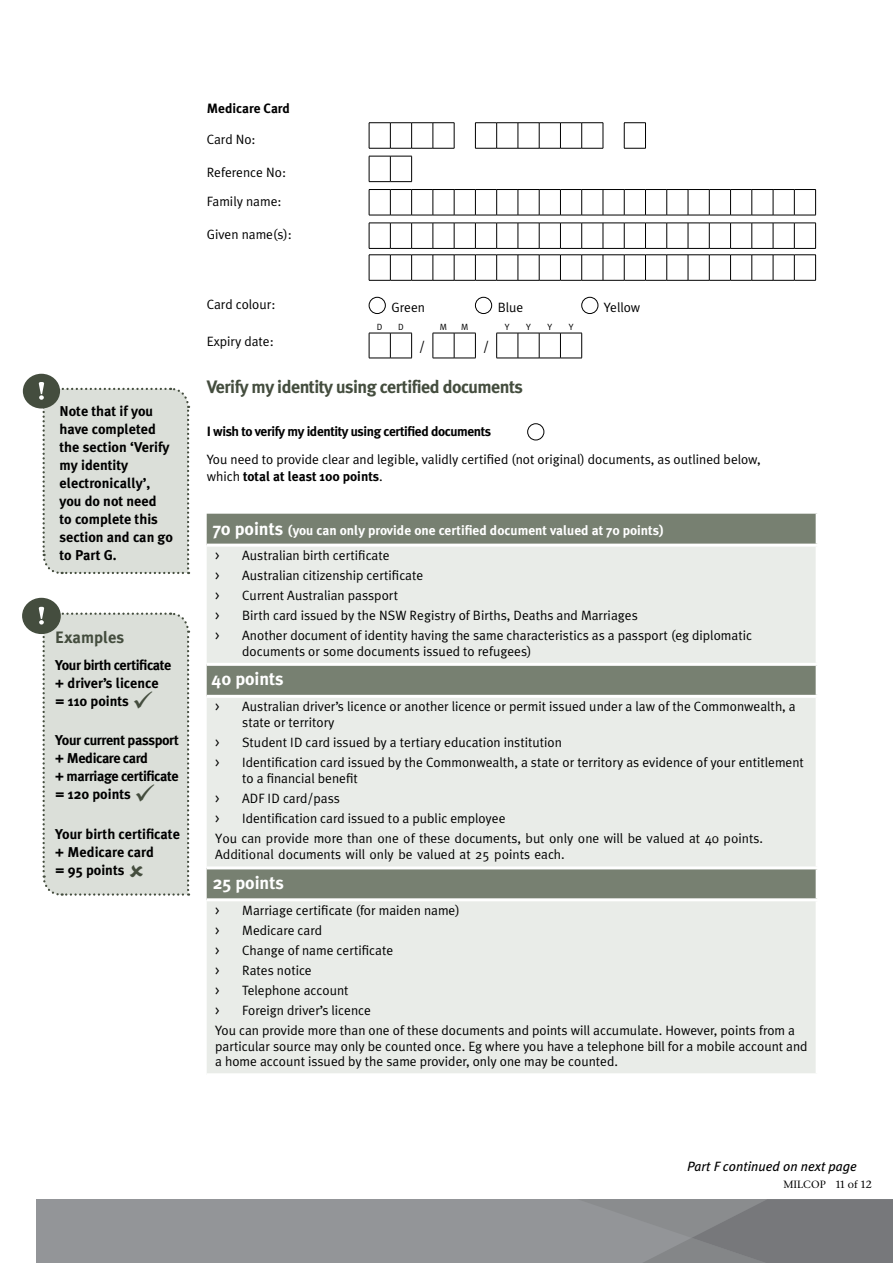
<style>
.page{position:relative;width:893px;height:1263px;background:#fff}
.page>*{position:absolute;margin:0;border:0;box-sizing:border-box;transform-origin:0 0}
.t1{font:700 18px "Meta Plus";letter-spacing:-.03em;color:#444d3e}
.t2{font:700 18px "Meta Plus";color:#fff}
.t3{font:700 16.5px "Meta Plus";color:#444d3e}
.t4{font:700 14.25px/18px "Meta Plus";color:#000}
.t5{font:700 14.25px/18px "Meta Plus";letter-spacing:-.03em;color:#000}
.t6{font:13.5px/20px "Meta Plus Normal";color:#000}
.t7{font:13.5px/16.2px "Meta Normal";color:#000}
.t8{font:700 13.5px "Meta Plus";color:#fff}
.t9{font:700 13.5px "Meta Plus";letter-spacing:-.03em;color:#000}
.t10{font:700 13.5px "Meta Plus";color:#000}
.t11{font:italic 13.5px "Meta Plus";color:#000}
.t12{font:500 10.5px "Stone Serif ITC";color:#000}
.t13{font:9px "Meta Plus Normal";color:#000}
.s1{color:#444d3e}
.s2{font-family:"Meta Plus Normal";font-weight:400}
.s3{font-size:18px}
.s4{font-family:"Meta Normal"}
</style>
<div class="page">
<div style="left:36px;top:1199px;width:857px;height:64px;background:#939598"></div>
<svg style="left:643px;top:1199px;width:250px;height:64px"></svg>
<svg style="left:369px;top:122px;width:86px;height:27px"></svg>
<svg style="left:475px;top:122px;width:129px;height:27px"></svg>
<svg style="left:624px;top:122px;width:22px;height:27px"></svg>
<svg style="left:369px;top:156px;width:43px;height:26px"></svg>
<svg style="left:369px;top:189px;width:447px;height:27px"></svg>
<svg style="left:369px;top:223px;width:447px;height:26px"></svg>
<svg style="left:369px;top:255px;width:447px;height:26px"></svg>
<div style="left:369px;top:297px;width:17px;height:17px;border:1px solid #000;border-radius:50%"></div>
<div style="left:475px;top:297px;width:17px;height:17px;border:1px solid #000;border-radius:50%"></div>
<div style="left:581px;top:297px;width:17px;height:17px;border:1px solid #000;border-radius:50%"></div>
<svg style="left:369px;top:333px;width:43px;height:26px"></svg>
<svg style="left:433px;top:333px;width:43px;height:26px"></svg>
<svg style="left:496px;top:333px;width:86px;height:26px"></svg>
<div style="left:527px;top:423px;width:17px;height:17px;border:1px solid #000;border-radius:50%"></div>
<div style="left:207px;top:514px;width:609px;height:30px;background:#778071"></div>
<svg style="left:207px;top:547px;width:609px;height:526px;background:#dcdfda"></svg>
<hr style="left:207px;top:663px;width:612px;height:3px;background:#fff">
<hr style="left:207px;top:695px;width:612px;height:3px;background:#fff">
<hr style="left:207px;top:866px;width:612px;height:3px;background:#fff">
<hr style="left:207px;top:898px;width:612px;height:3px;background:#fff">
<div style="left:23px;top:598px;width:37px;height:35px;background:#444d3e;border-radius:50%"></div>
<div style="left:22px;top:598px;width:39px;height:36px;border:2px solid #444d3e;border-radius:50%"></div>
<div style="left:23px;top:374px;width:37px;height:34px;background:#444d3e;border-radius:50%"></div>
<svg style="left:39px;top:382px;width:151px;height:193px;background:#d8dcd6"></svg>
<svg style="left:39px;top:607px;width:151px;height:289px;background:#d9ddd7"></svg>
<p class="t4" style="left:60px;top:402px;width:115px">Note that if you have completed the section ‘Verify my identity electronically’, you do not need<br>to complete this section and can go to Part G.</p>
<p class="t3" style="left:55px;top:628px;width:71px">Examples</p>
<p class="t4" style="left:55px;top:656px;width:118px">Your birth certificate + driver’s licence = 110 points <span class="s1">✓</span></p>
<p class="t5" style="left:55px;top:731px;width:125px">Your current passport + Medicare card<br>+ marriage certificate = 120 points <span class="s1">✓</span></p>
<p class="t4" style="left:55px;top:824px;width:126px">Your birth certificate + Medicare card<br>= 95 points</p>
<p class="t10" style="left:207px;top:101px;width:85px">Medicare Card</p>
<p class="t6" style="left:207px;top:129px;width:51px">Card No:</p>
<p class="t6" style="left:207px;top:158px;width:81px;line-height:28.8px">Reference No:<br>Family name:</p>
<p class="t6" style="left:207px;top:225px;width:87px">Given name(s):</p>
<p class="t6" style="left:207px;top:294px;width:70px">Card colour:</p>
<p class="t6" style="left:391px;top:297px;width:35px">Green</p>
<p class="t6" style="left:498px;top:297px;width:27px">Blue</p>
<p class="t6" style="left:604px;top:297px;width:38px">Yellow</p>
<p class="t6" style="left:207px;top:331px;width:69px">Expiry date:</p>
<p class="t13" style="left:377px;top:322px;width:7px">D</p>
<p class="t13" style="left:398px;top:322px;width:7px">D</p>
<p class="t13" style="left:440px;top:322px;width:9px">M</p>
<p class="t13" style="left:461px;top:322px;width:9px">M</p>
<p class="t13" style="left:505px;top:322px;width:6px">Y</p>
<p class="t13" style="left:526px;top:322px;width:6px">Y</p>
<p class="t13" style="left:547px;top:322px;width:6px">Y</p>
<p class="t13" style="left:569px;top:322px;width:6px">Y</p>
<p class="t6" style="left:419px;top:336px;width:8px">/</p>
<p class="t6" style="left:483px;top:336px;width:8px">/</p>
<h1 class="t1" style="left:207px;top:377px;width:318px">Verify my identity using certified documents</h1>
<p class="t9" style="left:207px;top:423px;width:286px">I wish to verify my identity using certified documents</p>
<p class="t6" style="left:207px;top:450px;width:556px">You need to provide clear and legible, validly certified (not original) documents, as outlined below,</p>
<p class="t10" style="left:207px;top:468px;width:178px"><span class="s2">which</span> total at least 100 points<span class="s2">.</span></p>
<p class="t8" style="left:213px;top:522px;width:453px"><span class="s3">70 points</span> (you can only provide one certified document valued at 70 points)</p>
<p class="t6" style="left:215px;top:545px;width:538px"><span class="s4">&gt;</span> Australian birth certificate<br><span class="s4">&gt;</span> Australian citizenship certificate<br><span class="s4">&gt;</span> Current Australian passport<br><span class="s4">&gt;</span> Birth card issued by the NSW Registry of Births, Deaths and Marriages<br><span class="s4">&gt;</span> Another document of identity having the same characteristics as a passport (eg diplomatic</p>
<p class="t6" style="left:242px;top:641px;width:291px">documents or some documents issued to refugees)</p>
<h1 class="t2" style="left:212px;top:668px;width:74px">40 points</h1>
<p class="t6" style="left:242px;top:698px;width:555px;line-height:15.8px;text-indent:-27px"><span class="s4">&gt;</span> Australian driver’s licence or another licence or permit issued under a law of the Commonwealth, a state or territory</p>
<p class="t6" style="left:215px;top:732px;width:590px"><span class="s4">&gt;</span> Student ID card issued by a tertiary education institution<br><span class="s4">&gt;</span> Identification card issued by the Commonwealth, a state or territory as evidence of your entitlement</p>
<p class="t6" style="left:215px;top:768px;width:292px;text-indent:27px">to a financial benefit<br><span class="s4">&gt;</span> ADF ID card/pass<br><span class="s4">&gt;</span> Identification card issued to a public employee</p>
<p class="t7" style="left:215px;top:830px;width:549px">You can provide more than one of these documents, but only one will be valued at 40 points.<br>Additional documents will only be valued at 25 points each.</p>
<h1 class="t2" style="left:213px;top:872px;width:73px">25 points</h1>
<p class="t6" style="left:215px;top:900px;width:581px"><span class="s4">&gt;</span> Marriage certificate (for maiden name)<br><span class="s4">&gt;</span> Medicare card<br><span class="s4">&gt;</span> Change of name certificate<br><span class="s4">&gt;</span> Rates notice<br><span class="s4">&gt;</span> Telephone account<br><span class="s4">&gt;</span> Foreign driver’s licence<br>You can provide more than one of these documents and points will accumulate. However, points from a</p>
<p class="t6" style="left:215px;top:1038px;width:594px;line-height:15.8px">particular source may only be counted once. Eg where you have a telephone bill for a mobile account and a home account issued by the same provider, only one may be counted.</p>
<p class="t11" style="left:687px;top:1158px;width:171px">Part F continued on next page</p>
<p class="t12" style="left:783px;top:1178px;width:90px">MILCOP 11 of 12</p>
</div>
